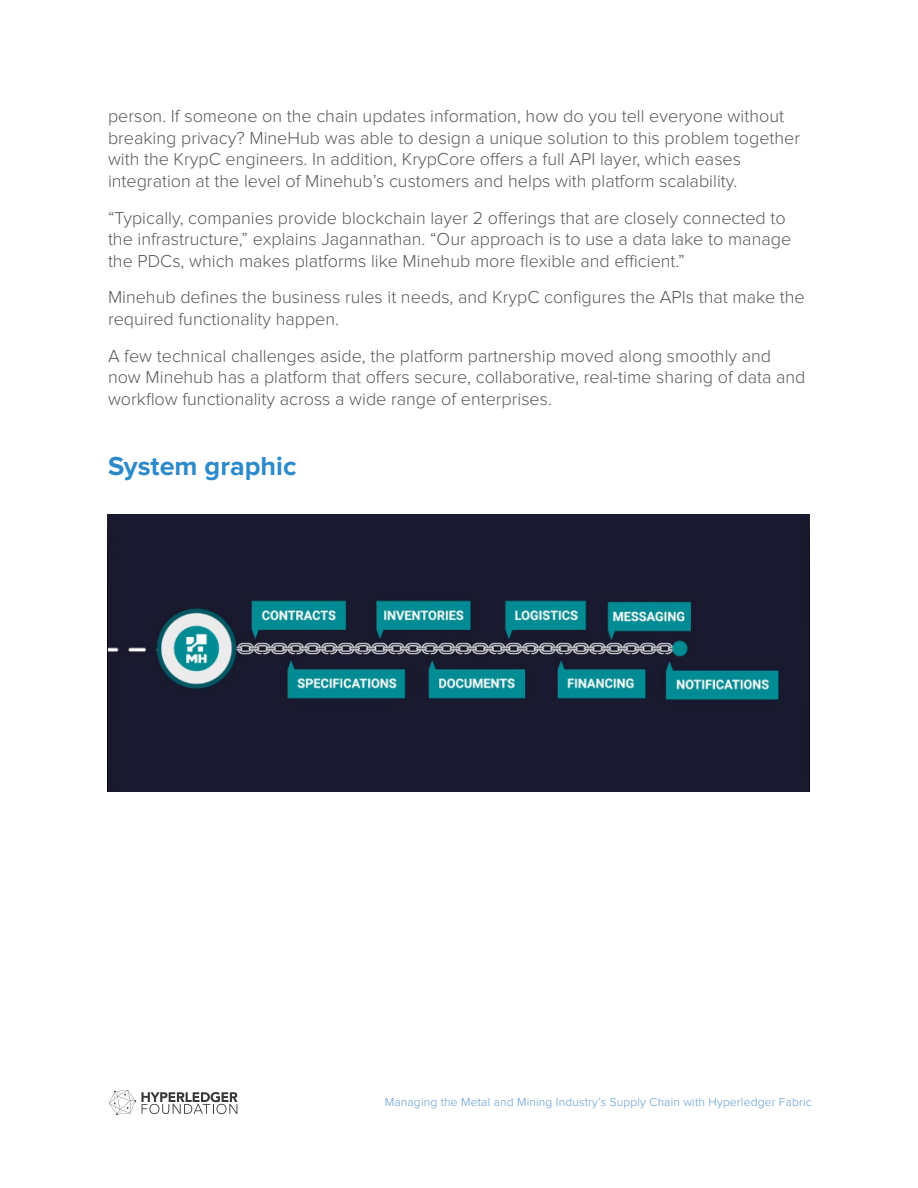
<style>
.page{position:relative;width:918px;height:1188px;background:#fff}
.page>*{position:absolute;margin:0;border:0;box-sizing:border-box;transform-origin:0 0}
.t1{font:700 27px "Proxima Nova";color:#2d8aca}
.t2{font:300 18px/21.6px "Proxima Nova";color:#58595b}
.t3{font:300 12px "Proxima Nova";letter-spacing:.015em;color:#609bd3}
</style>
<div class="page">
<svg style="left:109px;top:1090px;width:129px;height:25px"></svg>
<img style="left:108px;top:515px;width:702px;height:276px">
<p class="t2" style="left:108px;top:106px;width:694px">person. If someone on the chain updates information, how do you tell everyone without breaking privacy? MineHub was able to design a unique solution to this problem together with the KrypC engineers. In addition, KrypCore offers a full API layer, which eases integration at the level of Minehub’s customers and helps with platform scalability.</p>
<p class="t2" style="left:108px;top:208px;width:685px">“Typically, companies provide blockchain layer 2 offerings that are closely connected to the infrastructure,” explains Jagannathan. “Our approach is to use a data lake to manage the PDCs, which makes platforms like Minehub more flexible and efficient.”</p>
<p class="t2" style="left:108px;top:287px;width:698px">Minehub defines the business rules it needs, and KrypC configures the APIs that make the required functionality happen.</p>
<p class="t2" style="left:108px;top:346px;width:699px">A few technical challenges aside, the platform partnership moved along smoothly and now Minehub has a platform that offers secure, collaborative, real-time sharing of data and workflow functionality across a wide range of enterprises.</p>
<h1 class="t1" style="left:108px;top:454px;width:190px">System graphic</h1>
<p class="t3" style="left:385px;top:1096px;width:428px">Managing the Metal and Mining Industry’s Supply Chain with Hyperledger Fabric</p>
</div>
